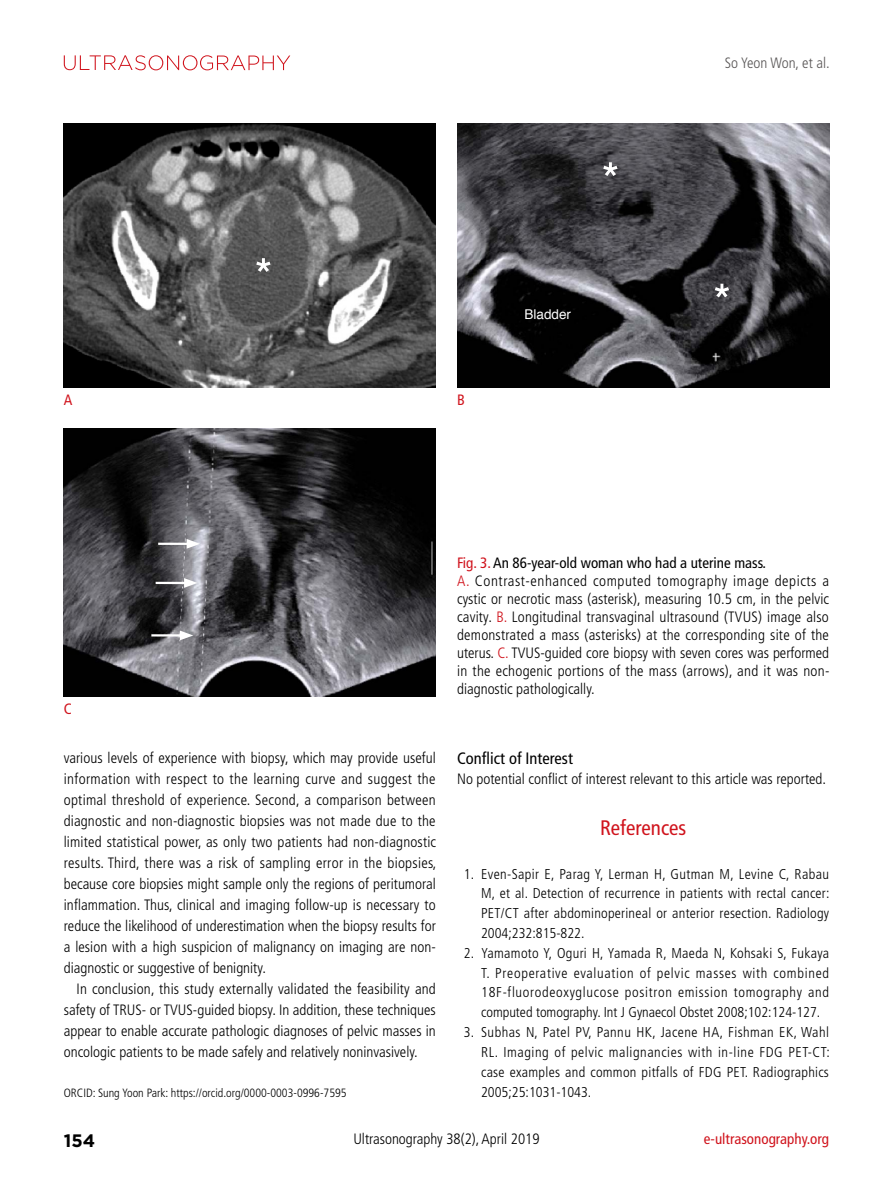
<style>
.page{position:relative;width:893px;height:1191px;background:#fff}
.page>*{position:absolute;margin:0;border:0;box-sizing:border-box;transform-origin:0 0}
.t1{font:condensed 21px "Frutiger LT Std";color:#d0131c}
.t2{font:700 18px "Gotham";color:#000}
.t3{font:condensed 16.5px "Frutiger LT Std";color:#000}
.t4{font:300 condensed 15px/21px "Frutiger LT Std";color:#000;text-align:justify}
.t5{font:condensed 15px "Frutiger LT Std";color:#d0131c}
.t6{font:300 condensed 15px "Frutiger LT Std";color:#5a5757}
.t7{font:300 condensed 14.25px/19.8px "Frutiger LT Std";letter-spacing:.02em;color:#000;text-align:justify}
.t8{font:13.5px "Helvetica";color:#fff}
.t9{font:300 condensed 12px "Frutiger LT Std";color:#000}
.s1{font-weight:400;color:#d0131c}
.s2{font-weight:400}
.s3{color:#d0131c}
</style>
<div class="page">
<svg style="left:64px;top:55px;width:226px;height:15px"></svg>
<img style="left:64px;top:123px;width:372px;height:264px">
<img style="left:457px;top:123px;width:372px;height:264px">
<img style="left:64px;top:428px;width:372px;height:268px">
<hr style="left:158px;top:542px;width:33px;height:3px;background:#fff">
<svg style="left:187px;top:539px;width:13px;height:10px"></svg>
<hr style="left:151px;top:634px;width:33px;height:2px;background:#fff">
<svg style="left:180px;top:630px;width:13px;height:10px"></svg>
<hr style="left:156px;top:582px;width:32px;height:2px;background:#fff">
<svg style="left:184px;top:578px;width:14px;height:10px"></svg>
<svg style="left:603px;top:162px;width:15px;height:14px"></svg>
<svg style="left:256px;top:258px;width:15px;height:14px"></svg>
<svg style="left:715px;top:284px;width:14px;height:13px"></svg>
<p class="t5" style="left:64px;top:391px;width:10px">A</p>
<p class="t5" style="left:457px;top:391px;width:9px">B</p>
<p class="t8" style="left:524px;top:304px;width:48px">Bladder</p>
<p class="t6" style="left:725px;top:54px;width:107px">So Yeon Won, et al.</p>
<p class="t5" style="left:64px;top:700px;width:10px">C</p>
<p class="t4" style="left:64px;top:747px;width:374px">various levels of experience with biopsy, which may provide useful information with respect to the learning curve and suggest the optimal threshold of experience. Second, a comparison between diagnostic and non-diagnostic biopsies was not made due to the limited statistical power, as only two patients had non-diagnostic results. Third, there was a risk of sampling error in the biopsies, because core biopsies might sample only the regions of peritumoral inflammation. Thus, clinical and imaging follow-up is necessary to reduce the likelihood of underestimation when the biopsy results for a lesion with a high suspicion of malignancy on imaging are non&shy;diagnostic or suggestive of benignity.</p>
<p class="t4" style="left:64px;top:978px;width:374px;text-indent:13px">In conclusion, this study externally validated the feasibility and safety of TRUS- or TVUS-guided biopsy. In addition, these techniques appear to enable accurate pathologic diagnoses of pelvic masses in oncologic patients to be made safely and relatively noninvasively.</p>
<p class="t9" style="left:64px;top:1085px;width:284px">ORCID: Sung Yoon Park: https://orcid.org/0000-0003-0996-7595</p>
<p class="t4" style="left:457px;top:554px;width:374px;line-height:18px;text-align:left"><span class="s1">Fig. 3.</span> <span class="s2">An 86-year-old woman who had a uterine mass.<br></span><span class="s3">A.</span> Contrast-enhanced computed tomography image depicts a cystic or necrotic mass (asterisk), measuring 10.5 cm, in the pelvic cavity. <span class="s3">B.</span> Longitudinal transvaginal ultrasound (TVUS) image also demonstrated a mass (asterisks) at the corresponding site of the uterus. <span class="s3">C.</span> TVUS-guided core biopsy with seven cores was performed in the echogenic portions of the mass (arrows), and it was non&shy;diagnostic pathologically.</p>
<p class="t3" style="left:457px;top:749px;width:117px">Conflict of Interest</p>
<p class="t4" style="left:457px;top:768px;width:370px">No potential conflict of interest relevant to this article was reported.</p>
<h1 class="t1" style="left:600px;top:815px;width:88px">References</h1>
<p class="t7" style="left:481px;top:864px;width:350px;text-indent:-17px">1. Even-Sapir E, Parag Y, Lerman H, Gutman M, Levine C, Rabau M, et al. Detection of recurrence in patients with rectal cancer:<br>PET/CT after abdominoperineal or anterior resection. Radiology 2004;232:815-822.</p>
<p class="t7" style="left:481px;top:943px;width:350px;text-indent:-17px">2. Yamamoto Y, Oguri H, Yamada R, Maeda N, Kohsaki S, Fukaya T. Preoperative evaluation of pelvic masses with combined 18F-fluorodeoxyglucose positron emission tomography and computed tomography. Int J Gynaecol Obstet 2008;102:124-127.</p>
<p class="t7" style="left:481px;top:1022px;width:350px;text-indent:-17px">3. Subhas N, Patel PV, Pannu HK, Jacene HA, Fishman EK, Wahl RL. Imaging of pelvic malignancies with in-line FDG PET-CT: case examples and common pitfalls of FDG PET. Radiographics 2005;25:1031-1043.</p>
<p class="t2" style="left:64px;top:1130px;width:33px">154</p>
<p class="t4" style="left:353px;top:1128px;width:188px">Ultrasonography 38(2), April 2019</p>
<p class="t5" style="left:704px;top:1130px;width:127px">e-ultrasonography.org</p>
</div>
